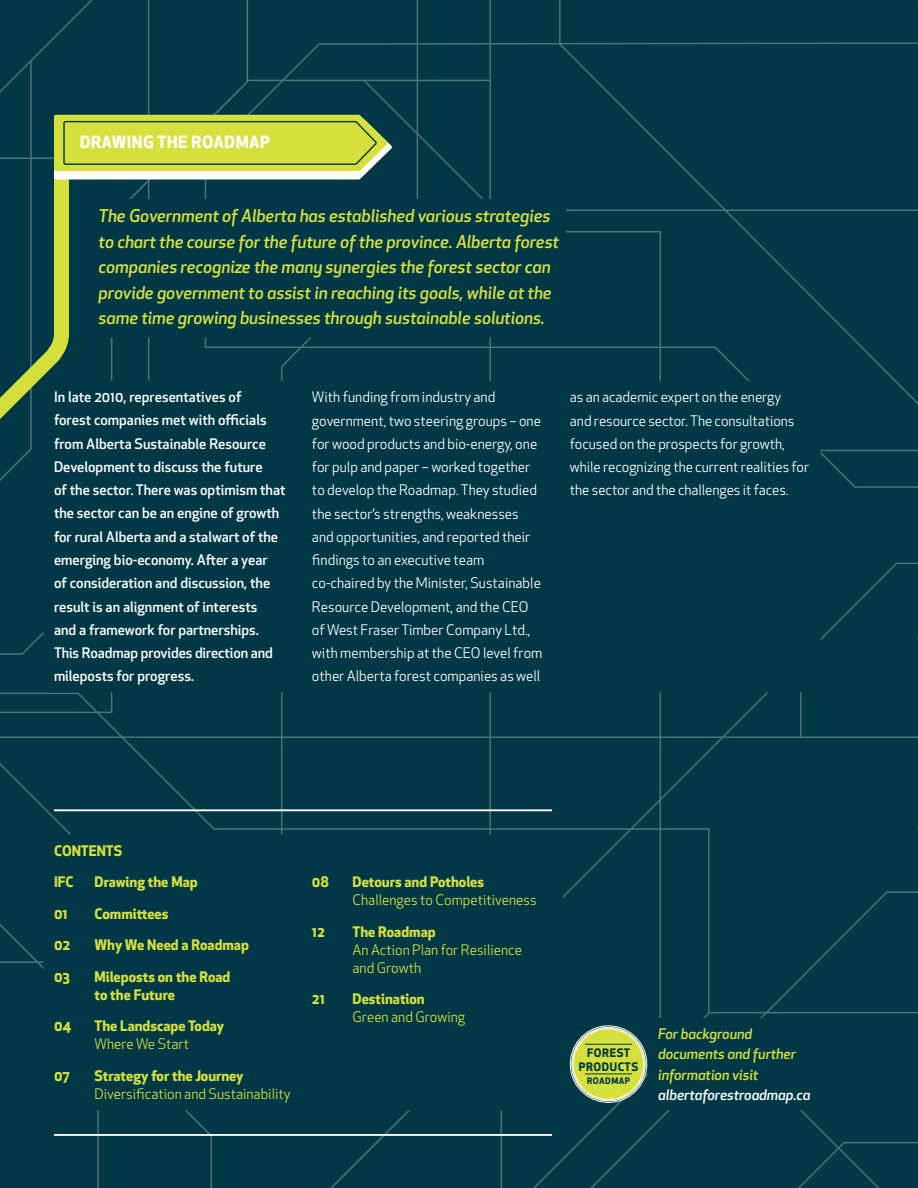
<style>
.page{position:relative;width:918px;height:1188px;background:#fff}
.page>*{position:absolute;margin:0;border:0;box-sizing:border-box;transform-origin:0 0}
.t1{font:italic 500 17.25px/25.5px "Apex New";letter-spacing:-.005em;color:#d6e03d}
.t2{font:700 16.5px "Apex New";color:#fff}
.t3{font:14.25px/23.2px "Apex New";color:#fff}
.t4{font:500 14.25px/23.2px "Apex New";color:#fff}
.t5{font:700 14.25px/18px "Apex New";color:#d6e03d}
.t6{font:14.25px/18px "Apex New";color:#d6e03d}
.t7{font:italic 500 14.25px/20.2px "Apex New";letter-spacing:-.005em;color:#d6e03d}
.t8{font:italic 500 14.25px "Apex New";letter-spacing:-.005em;color:#fff}
.t9{font:700 11.4px/13.8px "Apex New";letter-spacing:.05em;color:#003846;text-align:center}
.t10{font:700 8.85px "Apex New";letter-spacing:.05em;color:#003846}
</style>
<div class="page">
<div style="left:711px;top:694px;width:207px;height:24px;background:#003846"></div>
<hr style="left:489px;top:0;width:2px;height:80px;background:#4d737d">
<div style="left:0;top:506px;width:38px;height:150px;background:#003846"></div>
<div style="left:0;top:692px;width:711px;height:496px;background:#003846"></div>
<div style="left:392px;top:42px;width:524px;height:407px;background:#003846"></div>
<div style="left:392px;top:78px;width:166px;height:116px;background:#003846"></div>
<div style="left:558px;top:0;width:360px;height:416px;background:#003846"></div>
<div style="left:826px;top:449px;width:92px;height:245px;background:#003846"></div>
<div style="left:0;top:961px;width:503px;height:227px;background:#003846"></div>
<svg style="left:916px;top:235px;width:2px;height:406px"></svg>
<svg style="left:916px;top:0;width:2px;height:165px"></svg>
<svg style="left:0;top:0;width:392px;height:506px;background:#325f4a"></svg>
<hr style="left:54px;top:809px;width:498px;height:2px;background:#fff">
<hr style="left:54px;top:1134px;width:498px;height:2px;background:#fff">
<div style="left:38px;top:376px;width:788px;height:322px;background:#003846"></div>
<div style="left:38px;top:829px;width:528px;height:287px;background:#003846"></div>
<div style="left:83px;top:194px;width:488px;height:149px;background:#003846"></div>
<div style="left:566px;top:718px;width:352px;height:470px;background:#003846"></div>
<hr style="left:585px;top:1074px;width:47px;height:1px;background:#003846">
<hr style="left:585px;top:1044px;width:47px;height:1px;background:#003846">
<p class="t2" style="left:80px;top:130px;width:12px">dra</p>
<p class="t2" style="left:112px;top:130px;width:25px">wing</p>
<p class="t2" style="left:157px;top:130px;width:47px">the roadmap</p>
<p class="t1" style="left:99px;top:203px;width:462px">The Government of Alberta has established various strategies to chart the course for the future of the province. Alberta forest companies recognize the many synergies the forest sector can provide government to assist in reaching its goals, while at the same time growing businesses through sustainable solutions.</p>
<p class="t4" style="left:54px;top:385px;width:233px">In late 2010, representatives of<br>forest companies met with officials from Alberta Sustainable Resource Development to discuss the future<br>of the sector. There was optimism that the sector can be an engine of growth for rural Alberta and a stalwart of the emerging bio-economy. After a year<br>of consideration and discussion, the result is an alignment of interests<br>and a framework for partnerships.<br>This Roadmap provides direction and mileposts for progress.</p>
<p class="t3" style="left:312px;top:385px;width:232px">With funding from industry and government, two steering groups – one for wood products and bio-energy, one for pulp and paper – worked together to develop the Roadmap. They studied the sector’s strengths, weaknesses and opportunities, and reported their findings to an executive team co-chaired by the Minister, Sustainable Resource Development, and the CEO of West Fraser Timber Company Ltd., with membership at the CEO level from other Alberta forest companies as well</p>
<p class="t3" style="left:570px;top:386px;width:241px">as an academic expert on the energy<br>and resource sector. The consultations focused on the prospects for growth, while recognizing the current realities for the sector and the challenges it faces.</p>
<p class="t5" style="left:54px;top:841px;width:18px">Contents</p>
<p class="t5" style="left:54px;top:872px;width:21px">IFC</p>
<p class="t5" style="left:94px;top:872px;width:105px">Drawing the Map</p>
<p class="t5" style="left:54px;top:904px;width:15px">01</p>
<p class="t5" style="left:94px;top:904px;width:76px">Committees</p>
<p class="t5" style="left:54px;top:935px;width:30px">02 W</p>
<p class="t5" style="left:107px;top:935px;width:143px">hy We Need a Roadmap</p>
<p class="t5" style="left:54px;top:967px;width:18px">03</p>
<p class="t5" style="left:94px;top:967px;width:137px">Mileposts on the Road to the Future</p>
<p class="t5" style="left:54px;top:1016px;width:19px">04</p>
<p class="t5" style="left:94px;top:1016px;width:131px">The Landscape Today</p>
<p class="t6" style="left:94px;top:1035px;width:96px">Where We Start</p>
<p class="t5" style="left:54px;top:1066px;width:17px">07</p>
<p class="t5" style="left:94px;top:1066px;width:151px">Strategy for the Journey</p>
<p class="t6" style="left:94px;top:1085px;width:198px">Diversification and Sustainability</p>
<p class="t5" style="left:312px;top:872px;width:19px">08</p>
<p class="t5" style="left:352px;top:872px;width:133px">Detours and Potholes</p>
<p class="t6" style="left:352px;top:891px;width:186px">Challenges to Competitiveness</p>
<p class="t5" style="left:312px;top:922px;width:14px">12</p>
<p class="t5" style="left:352px;top:922px;width:85px">The Roadmap</p>
<p class="t6" style="left:352px;top:941px;width:171px">An Action Plan for Resilience and Growth</p>
<p class="t5" style="left:312px;top:989px;width:14px">21</p>
<p class="t5" style="left:352px;top:989px;width:74px">Destination</p>
<p class="t6" style="left:352px;top:1008px;width:114px">Green and Growing</p>
<p class="t9" style="left:579px;top:1045px;width:61px">FOREST<br>PRODUCTS</p>
<p class="t10" style="left:587px;top:1075px;width:44px">ROADMAP</p>
<p class="t7" style="left:658px;top:1024px;width:139px">For background documents and further information visit</p>
<p class="t8" style="left:658px;top:1085px;width:154px">albertaforestroadmap.ca</p>
</div>
